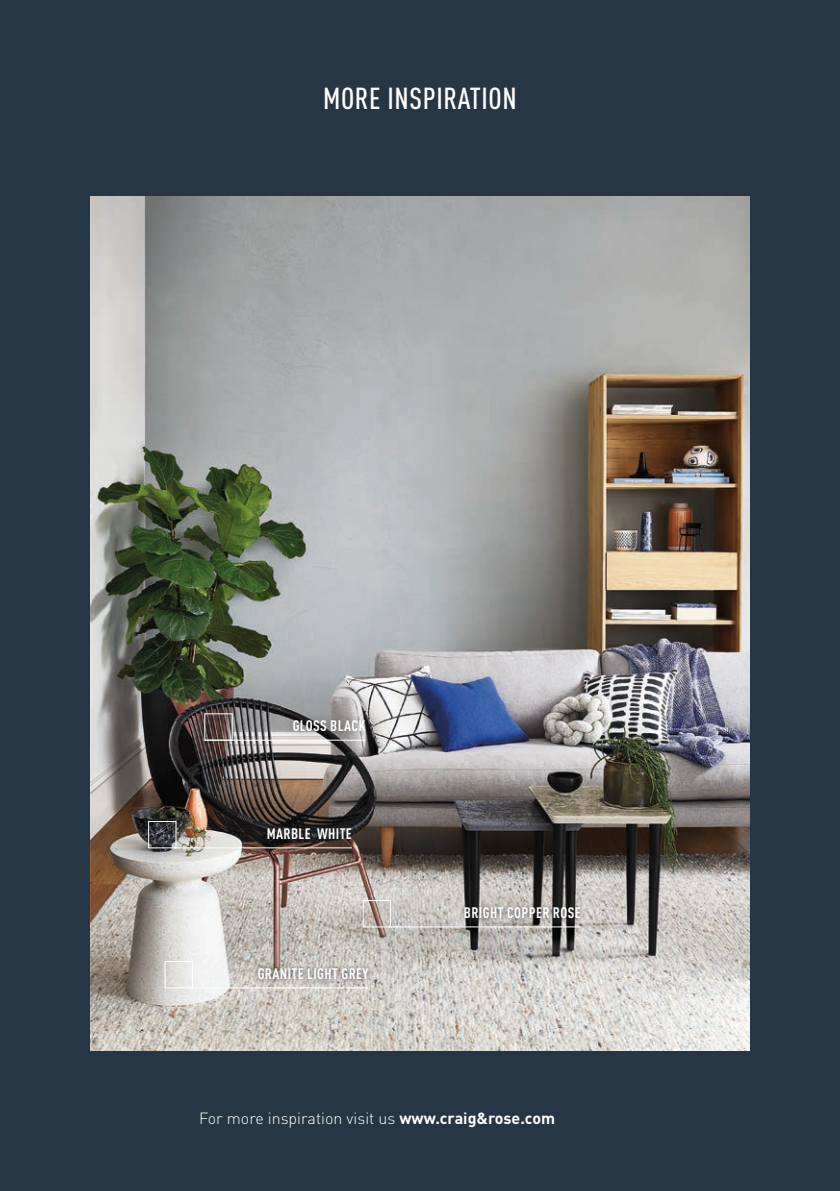
<style>
.page{position:relative;width:840px;height:1191px;background:#fff}
.page>*{position:absolute;margin:0;border:0;box-sizing:border-box;transform-origin:0 0}
.t1{font:500 condensed 30px "DINOT";letter-spacing:.02em;color:#fff}
.t2{font:300 16px "DINOT";color:#fff}
.t3{font:700 condensed 15px "DINOT";letter-spacing:.025em;color:#fff}
.s1{font-weight:700}
</style>
<div class="page">
<div style="left:0;top:0;width:839px;height:1191px;background:#263645"></div>
<img style="left:90px;top:196px;width:659px;height:854px">
<div style="left:282px;top:710px;width:93px;height:32px;background:#1d1d1b;opacity:.5"></div>
<hr style="left:204px;top:739px;width:161px;height:1px;background:#fff">
<div style="left:252px;top:962px;width:122px;height:23px;background:#1d1d1b;opacity:.75"></div>
<div style="left:261px;top:822px;width:95px;height:23px;background:#1d1d1b;opacity:.75"></div>
<div style="left:458px;top:901px;width:127px;height:23px;background:#1d1d1b;opacity:.75"></div>
<hr style="left:190px;top:987px;width:178px;height:1px;background:#fff">
<hr style="left:174px;top:847px;width:178px;height:1px;background:#fff">
<hr style="left:388px;top:926px;width:192px;height:1px;background:#fff">
<div style="left:164px;top:961px;width:29px;height:27px;border:1px solid #fff"></div>
<div style="left:148px;top:821px;width:28px;height:27px;border:1px solid #fff"></div>
<div style="left:362px;top:900px;width:29px;height:27px;border:1px solid #fff"></div>
<h1 class="t1" style="left:323px;top:81px;width:195px">MORE INSPIRATION</h1>
<p class="t3" style="left:292px;top:717px;width:74px">GLOSS BLACK</p>
<p class="t3" style="left:266px;top:825px;width:87px">MARBLE WHITE</p>
<p class="t3" style="left:257px;top:965px;width:112px">GRANITE LIGHT GREY</p>
<p class="t3" style="left:463px;top:904px;width:118px">BRIGHT COPPER ROSE</p>
<p class="t2" style="left:199px;top:1108px;width:357px">For more inspiration visit us <span class="s1">www.craig&amp;rose.com</span></p>
</div>
